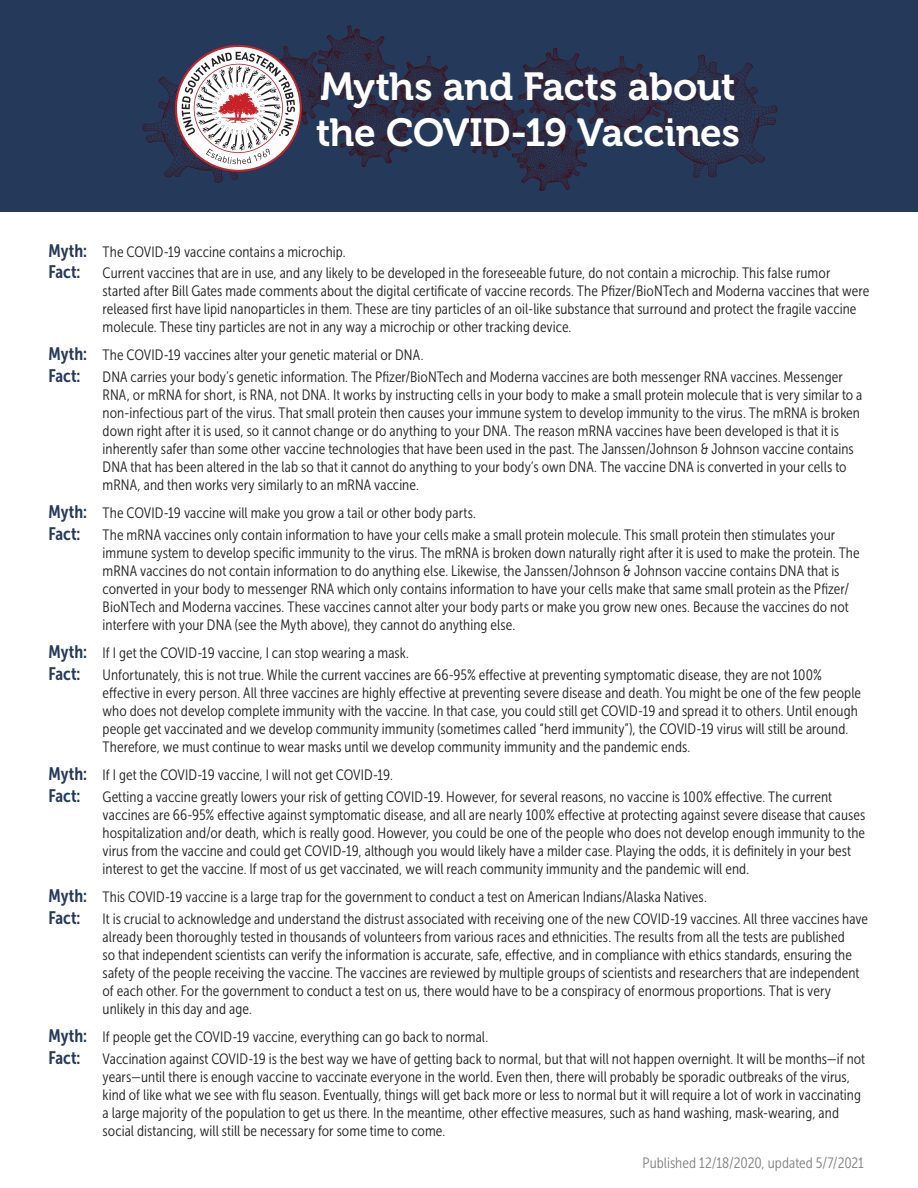
<style>
.page{position:relative;width:918px;height:1188px;background:#fff}
.page>*{position:absolute;margin:0;border:0;box-sizing:border-box;transform-origin:0 0}
.t1{font:39px/46.8px "Museo 700";letter-spacing:-.01em;color:#fff}
.t2{font:15px/18px "Museo Sans Cond 300";letter-spacing:.005em;color:#231f20}
.t3{font:15px "Museo Sans Cond 300";letter-spacing:.005em;color:#808080}
.s1{font-family:"Museo Sans Cond 700";font-size:18px;color:#253a5b}
</style>
<div class="page">
<div style="left:0;top:0;width:918px;height:212px;background:#253a5b"></div>
<svg style="left:460px;top:48px;width:317px;height:143px"></svg>
<svg style="left:143px;top:25px;width:317px;height:158px"></svg>
<svg style="left:175px;top:45px;width:127px;height:127px"></svg>
<h1 class="t1" style="left:316px;top:63px;width:425px">Myths and Facts about the COVID-19 Vaccines</h1>
<p class="t2" style="left:49px;top:241px;width:783px;line-height:21.6px"><span class="s1">Myth:</span> The COVID-19 vaccine contains a microchip.<br><span class="s1">Fact:</span> Current vaccines that are in use, and any likely to be developed in the foreseeable future, do not contain a microchip. This false rumor</p>
<p class="t2" style="left:103px;top:282px;width:768px">started after Bill Gates made comments about the digital certificate of vaccine records. The Pfizer/BioNTech and Moderna vaccines that were released first have lipid nanoparticles in them. These are tiny particles of an oil-like substance that surround and protect the fragile vaccine molecule. These tiny particles are not in any way a microchip or other tracking device.</p>
<p class="t2" style="left:49px;top:345px;width:796px;line-height:21.6px"><span class="s1">Myth:</span> The COVID-19 vaccines alter your genetic material or DNA.<br><span class="s1">Fact:</span> DNA carries your body’s genetic information. The Pfizer/BioNTech and Moderna vaccines are both messenger RNA vaccines. Messenger</p>
<p class="t2" style="left:103px;top:386px;width:761px">RNA, or mRNA for short, is RNA, not DNA. It works by instructing cells in your body to make a small protein molecule that is very similar to a non-infectious part of the virus. That small protein then causes your immune system to develop immunity to the virus. The mRNA is broken down right after it is used, so it cannot change or do anything to your DNA. The reason mRNA vaccines have been developed is that it is inherently safer than some other vaccine technologies that have been used in the past. The Janssen/Johnson &amp; Johnson vaccine contains DNA that has been altered in the lab so that it cannot do anything to your body’s own DNA. The vaccine DNA is converted in your cells to mRNA, and then works very similarly to an mRNA vaccine.</p>
<p class="t2" style="left:49px;top:503px;width:788px;line-height:21.6px"><span class="s1">Myth:</span> The COVID-19 vaccine will make you grow a tail or other body parts.<br><span class="s1">Fact:</span> The mRNA vaccines only contain information to have your cells make a small protein molecule. This small protein then stimulates your</p>
<p class="t2" style="left:103px;top:544px;width:759px">immune system to develop specific immunity to the virus. The mRNA is broken down naturally right after it is used to make the protein. The mRNA vaccines do not contain information to do anything else. Likewise, the Janssen/Johnson &amp; Johnson vaccine contains DNA that is converted in your body to messenger RNA which only contains information to have your cells make that same small protein as the Pfizer/ BioNTech and Moderna vaccines. These vaccines cannot alter your body parts or make you grow new ones. Because the vaccines do not interfere with your DNA (see the Myth above), they cannot do anything else.</p>
<p class="t2" style="left:49px;top:643px;width:775px;line-height:21.6px"><span class="s1">Myth:</span> If I get the COVID-19 vaccine, I can stop wearing a mask.<br><span class="s1">Fact:</span> Unfortunately, this is not true. While the current vaccines are 66-95% effective at preventing symptomatic disease, they are not 100%</p>
<p class="t2" style="left:103px;top:684px;width:760px">effective in every person. All three vaccines are highly effective at preventing severe disease and death. You might be one of the few people who does not develop complete immunity with the vaccine. In that case, you could still get COVID-19 and spread it to others. Until enough people get vaccinated and we develop community immunity (sometimes called “herd immunity”), the COVID-19 virus will still be around.<br>Therefore, we must continue to wear masks until we develop community immunity and the pandemic ends.</p>
<p class="t2" style="left:49px;top:764px;width:785px;line-height:21.6px"><span class="s1">Myth:</span> If I get the COVID-19 vaccine, I will not get COVID-19.<br><span class="s1">Fact:</span> Getting a vaccine greatly lowers your risk of getting COVID-19. However, for several reasons, no vaccine is 100% effective. The current</p>
<p class="t2" style="left:103px;top:806px;width:764px">vaccines are 66-95% effective against symptomatic disease, and all are nearly 100% effective at protecting against severe disease that causes hospitalization and/or death, which is really good. However, you could be one of the people who does not develop enough immunity to the virus from the vaccine and could get COVID-19, although you would likely have a milder case. Playing the odds, it is definitely in your best interest to get the vaccine. If most of us get vaccinated, we will reach community immunity and the pandemic will end.</p>
<p class="t2" style="left:49px;top:886px;width:821px;line-height:21.6px"><span class="s1">Myth:</span> This COVID-19 vaccine is a large trap for the government to conduct a test on American Indians/Alaska Natives.<br><span class="s1">Fact:</span> It is crucial to acknowledge and understand the distrust associated with receiving one of the new COVID-19 vaccines. All three vaccines have</p>
<p class="t2" style="left:103px;top:928px;width:758px">already been thoroughly tested in thousands of volunteers from various races and ethnicities. The results from all the tests are published so that independent scientists can verify the information is accurate, safe, effective, and in compliance with ethics standards, ensuring the safety of the people receiving the vaccine. The vaccines are reviewed by multiple groups of scientists and researchers that are independent of each other. For the government to conduct a test on us, there would have to be a conspiracy of enormous proportions. That is very unlikely in this day and age.</p>
<p class="t2" style="left:49px;top:1026px;width:818px;line-height:21.6px"><span class="s1">Myth:</span> If people get the COVID-19 vaccine, everything can go back to normal.<br><span class="s1">Fact:</span> Vaccination against COVID-19 is the best way we have of getting back to normal, but that will not happen overnight. It will be months—if not</p>
<p class="t2" style="left:103px;top:1068px;width:760px">years—until there is enough vaccine to vaccinate everyone in the world. Even then, there will probably be sporadic outbreaks of the virus, kind of like what we see with flu season. Eventually, things will get back more or less to normal but it will require a lot of work in vaccinating a large majority of the population to get us there. In the meantime, other effective measures, such as hand washing, mask-wearing, and social distancing, will still be necessary for some time to come.</p>
<p class="t3" style="left:643px;top:1154px;width:223px">Published 12/18/2020, updated 5/7/2021</p>
</div>
